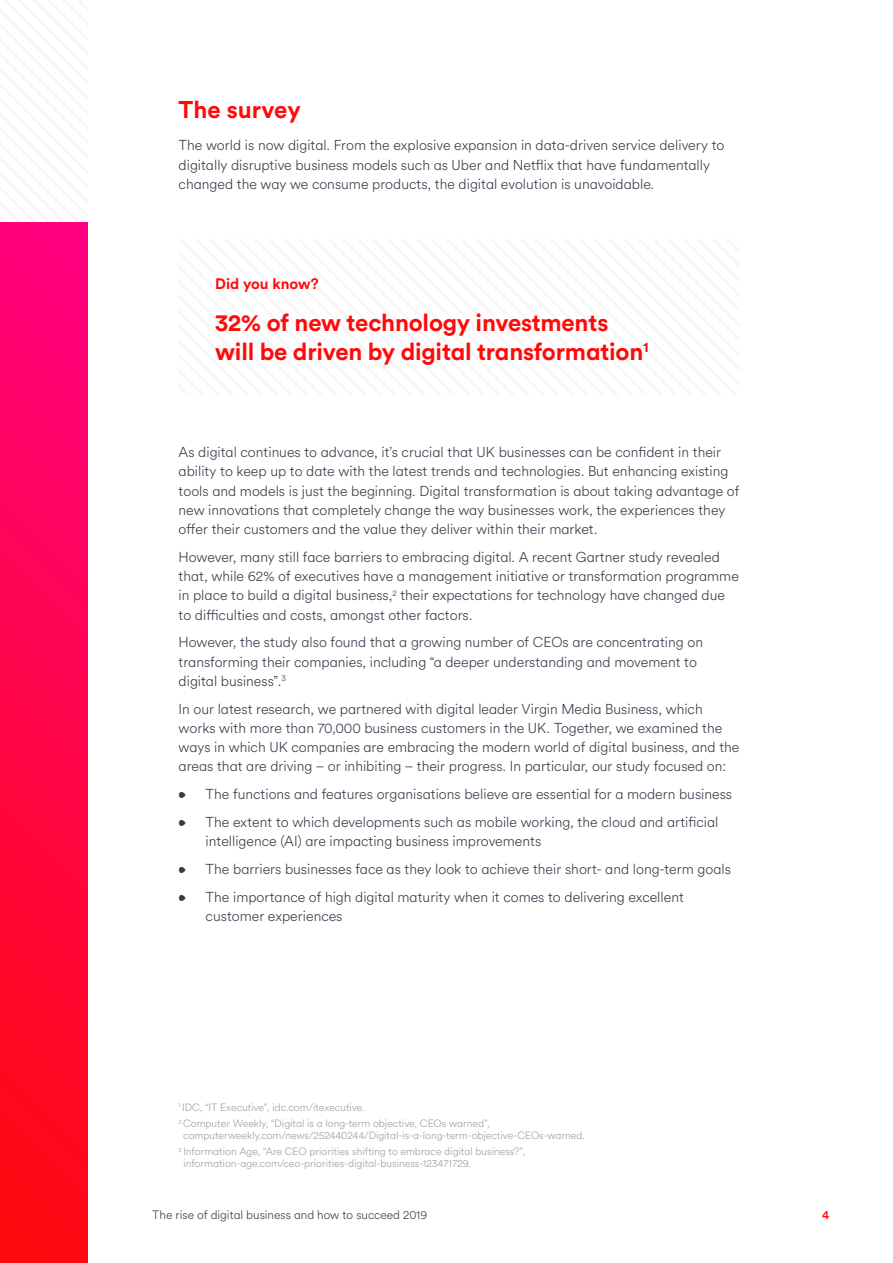
<style>
.page{position:relative;width:893px;height:1263px;background:#fff}
.page>*{position:absolute;margin:0;border:0;box-sizing:border-box;transform-origin:0 0}
.t1{font:700 24px/28.8px "VM Circular Shout";letter-spacing:-.01em;color:#ff0a0a}
.t2{font:700 15px "VM Circular Shout";color:#ff0a0a}
.t3{font:300 14.25px/19.2px "VM Circular Whisper";color:#3e364a}
.t4{font:300 12px "VM Circular Whisper";color:#3e364a}
.t5{font:500 12px "VM Circular Natter";color:#ff0a0a}
.t6{font:300 10.5px/16.2px "VM Circular Whisper";color:#9f9ba4}
</style>
<div class="page">
<div style="left:0;top:222px;width:88px;height:1041px;background:linear-gradient(to bottom,#ff0080,#ff0a0f)"></div>
<h1 class="t1" style="left:179px;top:95px;width:124px">The survey</h1>
<p class="t3" style="left:179px;top:135px;width:547px">The world is now digital. From the explosive expansion in data-driven service delivery to digitally disruptive business models such as Uber and Netflix that have fundamentally changed the way we consume products, the digital evolution is unavoidable.</p>
<p class="t2" style="left:215px;top:274px;width:105px">Did you know?</p>
<h1 class="t1" style="left:215px;top:307px;width:435px">32% of new technology investments will be driven by digital transformation<sup>1</sup></h1>
<p class="t3" style="left:179px;top:442px;width:562px">As digital continues to advance, it’s crucial that UK businesses can be confident in their ability to keep up to date with the latest trends and technologies. But enhancing existing tools and models is just the beginning. Digital transformation is about taking advantage of new innovations that completely change the way businesses work, the experiences they offer their customers and the value they deliver within their market.</p>
<p class="t3" style="left:179px;top:547px;width:562px">However, many still face barriers to embracing digital. A recent Gartner study revealed that, while 62% of executives have a management initiative or transformation programme in place to build a digital business,<sup>2</sup> their expectations for technology have changed due to difficulties and costs, amongst other factors.</p>
<p class="t3" style="left:179px;top:632px;width:526px">However, the study also found that a growing number of CEOs are concentrating on transforming their companies, including “a deeper understanding and movement to digital business”.<sup>3</sup></p>
<p class="t3" style="left:179px;top:698px;width:562px">In our latest research, we partnered with digital leader Virgin Media Business, which works with more than 70,000 business customers in the UK. Together, we examined the ways in which UK companies are embracing the modern world of digital business, and the areas that are driving – or inhibiting – their progress. In particular, our study focused on:</p>
<p class="t3" style="left:179px;top:784px;width:555px">• The functions and features organisations believe are essential for a modern business</p>
<p class="t3" style="left:206px;top:812px;width:514px;text-indent:-27px">• The extent to which developments such as mobile working, the cloud and artificial intelligence (AI) are impacting business improvements</p>
<p class="t3" style="left:179px;top:859px;width:554px">• The barriers businesses face as they look to achieve their short- and long-term goals</p>
<p class="t3" style="left:206px;top:886px;width:480px;text-indent:-27px">• The importance of high digital maturity when it comes to delivering excellent customer experiences</p>
<p class="t6" style="left:178px;top:1098px;width:313px"><sup>1</sup> IDC, “IT Executive”, idc.com/itexecutive.<br><sup>2</sup> Computer Weekly, “Digital is a long-term objective, CEOs warned”,</p>
<p class="t6" style="left:178px;top:1127px;width:408px;text-indent:5px">computerweekly.com/news/252440244/Digital-is-a-long-term-objective-CEOs-warned.<br><sup>3</sup> Information Age, “Are CEO priorities shifting to embrace digital business?”,</p>
<p class="t6" style="left:183px;top:1155px;width:289px">information-age.com/ceo-priorities-digital-business-123471729.</p>
<p class="t4" style="left:152px;top:1207px;width:277px">The rise of digital business and how to succeed 2019</p>
<p class="t5" style="left:822px;top:1206px;width:9px">4</p>
</div>
